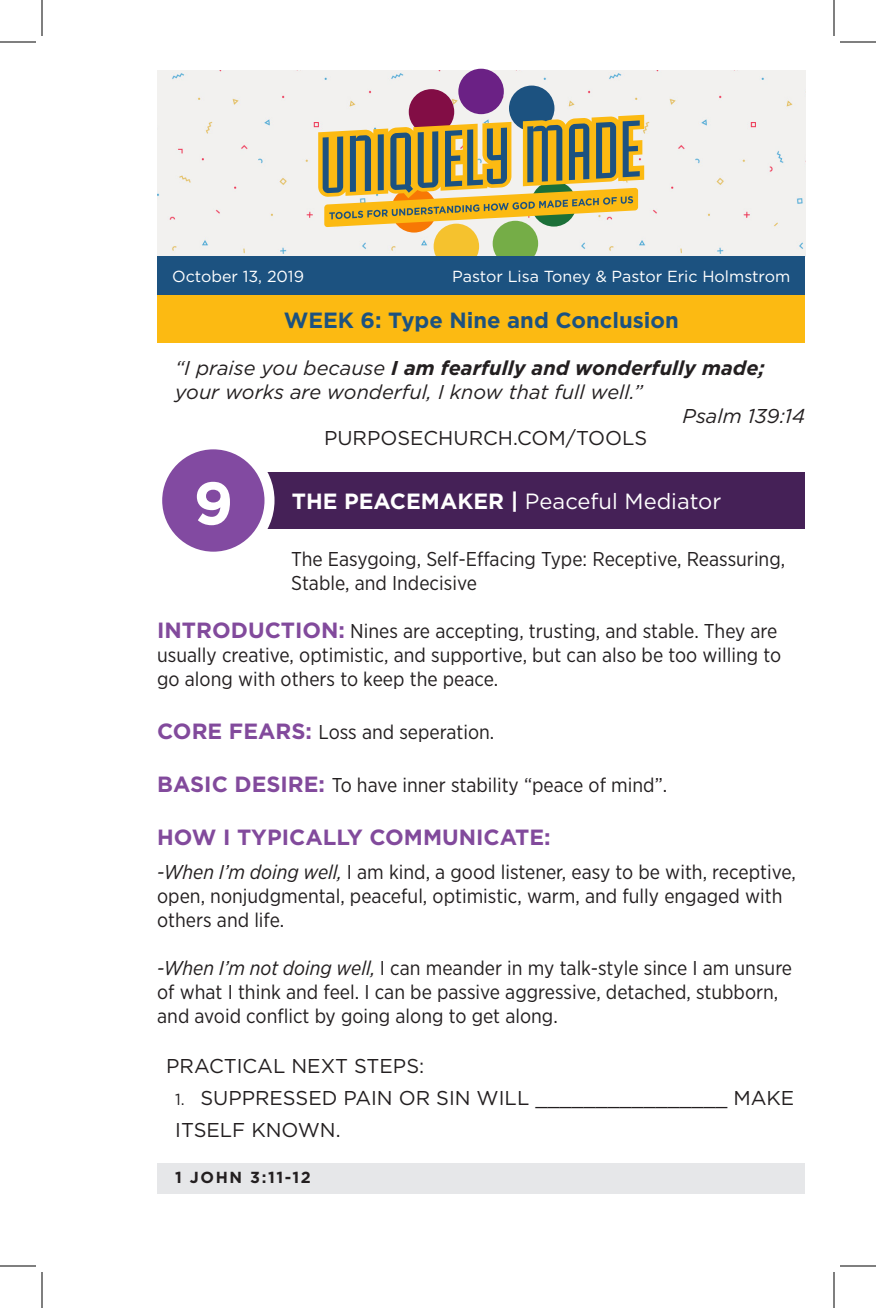
<style>
.page{position:relative;width:876px;height:1308px;background:#fff}
.page>*{position:absolute;margin:0;border:0;box-sizing:border-box;transform-origin:0 0}
.t1{font:700 60px "Gotham";color:#fff}
.t2{font:22px "Gotham";color:#fff}
.t3{font:700 22px "Gotham";color:#1c5280}
.t4{font:700 22px "Gotham";color:#824a9c}
.t5{font:20px/24px "Gotham Narrow";color:#231f20}
.Quote_Indented{font:italic 20px/24px "Gotham";color:#231f20}
.Sub_Point{font:20px/32px "Gotham";color:#231f20}
.t6{font:16px "Gotham";color:#fff}
.Bible_Verse{font:700 16px "Gotham";letter-spacing:.1em;color:#231f20}
.s1{font-weight:700}
.s2{font-family:"Gotham";font-weight:700;font-size:22px;color:#824a9c}
.s3{font-style:italic}
.s4{font-size:16px}
</style>
<div class="page">
<div style="left:157px;top:71px;width:648px;height:186px;background:#f2f1ef"></div>
<div style="left:509px;top:85px;width:46px;height:46px;background:#1c5280;border-radius:50%"></div>
<svg style="left:391px;top:187px;width:46px;height:46px"></svg>
<div style="left:434px;top:224px;width:45px;height:45px;background:#f5c22e;border-radius:50%"></div>
<div style="left:409px;top:89px;width:45px;height:46px;background:#820d45;border-radius:50%"></div>
<div style="left:458px;top:69px;width:46px;height:45px;background:#6b2185;border-radius:50%"></div>
<div style="left:493px;top:221px;width:45px;height:45px;background:#75ad47;border-radius:50%"></div>
<div style="left:157px;top:257px;width:648px;height:39px;background:#1c5280"></div>
<div style="left:157px;top:1163px;width:648px;height:30px;background:#e6e7e9"></div>
<div style="left:157px;top:296px;width:648px;height:47px;background:#fcba12"></div>
<svg style="left:318px;top:115px;width:326px;height:112px"></svg>
<div style="left:181px;top:472px;width:624px;height:57px;background:#452157"></div>
<div style="left:157px;top:444px;width:113px;height:113px;background:#824aa1;border-radius:50%"></div>
<div style="left:152px;top:439px;width:123px;height:123px;border:10px solid #fff;border-radius:50%"></div>
<hr style="left:0;top:42px;width:36px;height:1px;background:#000">
<hr style="left:840px;top:42px;width:36px;height:1px;background:#000">
<hr style="left:0;top:1266px;width:36px;height:1px;background:#000">
<hr style="left:840px;top:1266px;width:36px;height:1px;background:#000">
<hr style="left:42px;top:0;width:1px;height:36px;background:#000">
<hr style="left:42px;top:1272px;width:1px;height:36px;background:#000">
<hr style="left:834px;top:0;width:1px;height:36px;background:#000">
<hr style="left:834px;top:1272px;width:1px;height:36px;background:#000">
<p class="t6" style="left:172px;top:267px;width:133px">October 13, 2019</p>
<p class="t6" style="left:452px;top:267px;width:340px">Pastor Lisa Toney &amp; Pastor Eric Holmstrom</p>
<p class="t3" style="left:284px;top:305px;width:397px">WEEK 6: Type Nine and Conclusion</p>
<p class="Quote_Indented" style="left:175px;top:356px;width:591px">“I praise you because <span class="s1">I am fearfully and wonderfully made; </span>your works are wonderful, I know that full well.”</p>
<p class="Quote_Indented" style="left:683px;top:404px;width:124px">Psalm 139:14</p>
<p class="Sub_Point" style="left:324px;top:422px;width:325px">PURPOSECHURCH.COM/TOOLS</p>
<p class="t1" style="left:194px;top:463px;width:41px">9</p>
<p class="t2" style="left:292px;top:487px;width:431px"><span class="s1">THE PEACEMAKER |</span> Peaceful Mediator</p>
<p class="t5" style="left:291px;top:546px;width:496px">The Easygoing, Self-Effacing Type: Receptive, Reassuring,<br>Stable, and Indecisive</p>
<p class="t5" style="left:157px;top:619px;width:626px"><span class="s2">INTRODUCTION:</span> Nines are accepting, trusting, and stable. They are usually creative, optimistic, and supportive, but can also be too willing to go along with others to keep the peace.</p>
<p class="t5" style="left:157px;top:720px;width:339px"><span class="s2">CORE FEARS:</span> Loss and seperation.</p>
<p class="t5" style="left:157px;top:773px;width:512px"><span class="s2">BASIC DESIRE:</span> To have inner stability “peace of mind”.</p>
<p class="t4" style="left:157px;top:823px;width:395px">HOW I TYPICALLY COMMUNICATE:</p>
<p class="t5" style="left:157px;top:859px;width:640px"><span class="s3">-When I’m doing well,</span> I am kind, a good listener, easy to be with, receptive, open, nonjudgmental, peaceful, optimistic, warm, and fully engaged with others and life.</p>
<p class="t5" style="left:157px;top:955px;width:637px"><span class="s3">-When I’m not doing well,</span> I can meander in my talk-style since I am unsure of what I think and feel. I can be passive aggressive, detached, stubborn, and avoid conflict by going along to get along.</p>
<p class="Sub_Point" style="left:166px;top:1049px;width:260px">PRACTICAL NEXT STEPS:</p>
<p class="Sub_Point" style="left:175px;top:1081px;width:621px"><span class="s4">1.</span> SUPPRESSED PAIN OR SIN WILL ________________ MAKE<br>ITSELF KNOWN.</p>
<p class="Bible_Verse" style="left:175px;top:1167px;width:137px">1 JOHN 3:11-12</p>
</div>
